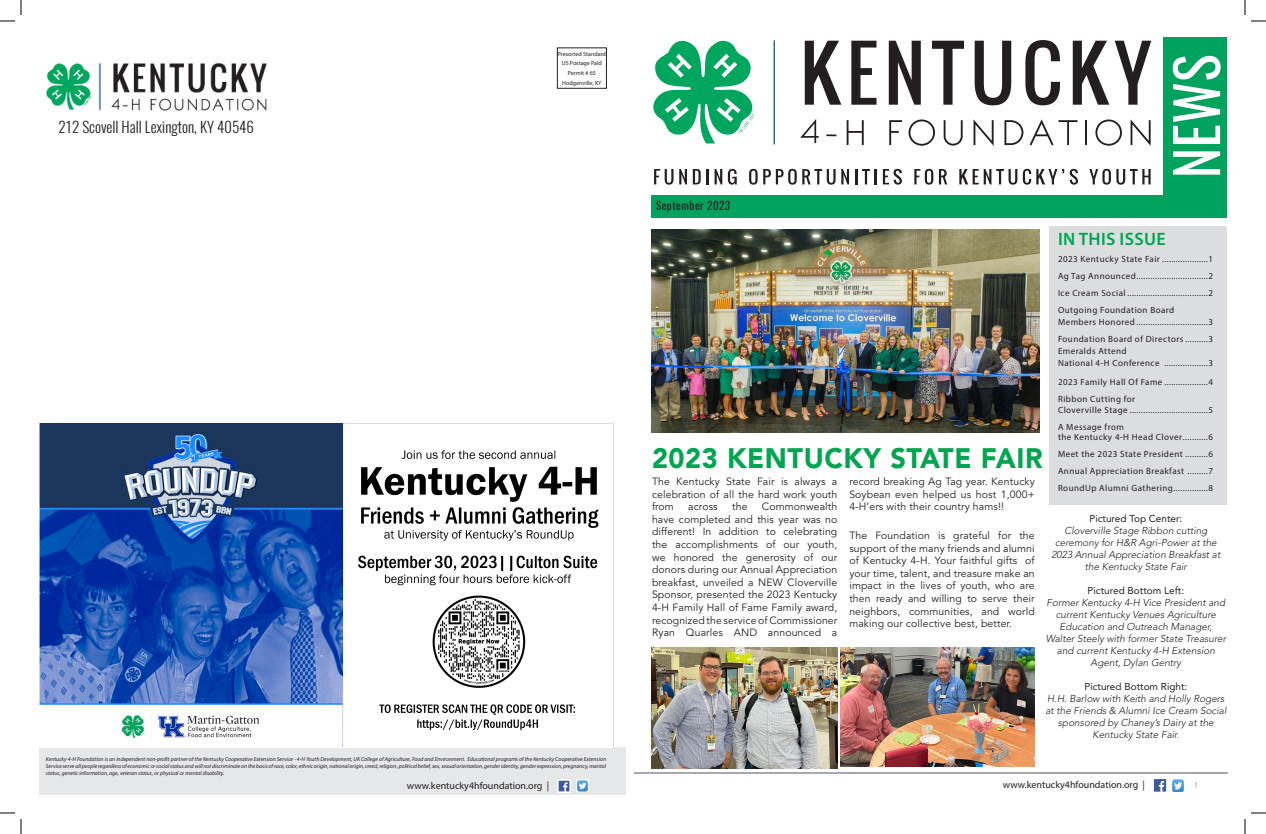
<style>
.page{position:relative;width:1266px;height:834px;background:#fff}
.page>*{position:absolute;margin:0;border:0;box-sizing:border-box;transform-origin:0 0}
.t1{font:58px "Oswald";color:#fff}
.t2{font:900 28px "Avenir LT Pro";letter-spacing:.02em;color:#00a54f}
.sidebar_sub_bold{font:600 18px "Myriad Pro";letter-spacing:.02em;color:#00a54f}
.body{font:300 15px "Oswald";color:#231f20}
.t3{font:11px "Oswald";letter-spacing:.05em;color:#231f20}
.donor_body{font:10.5px/12.6px "Avenir LT Pro";letter-spacing:.01em;color:#231f20;text-align:justify}
.t4{font:italic 300 10px/12px "Avenir LT Pro";color:#231f20;text-align:center}
.t5{font:10px "Myriad Pro";color:#231f20}
.t6{font:10px "Avenir LT Pro";color:#231f20}
.sidebar_sub_bold-2{font:9px/10px "Myriad Pro";letter-spacing:.05em;color:#231f20}
.t7{font:9px "Myriad Pro";color:#a8a9ad}
.sidebar_sub_bold-3{font:6px/10px "Myriad Pro";color:#231f20;text-align:center}
.t8{font:italic 5.7px/7px "Myriad Pro";color:#231f20;text-align:justify}
</style>
<div class="page">
<img style="left:652px;top:647px;width:185px;height:122px">
<div style="left:1049px;top:226px;width:178px;height:279px;background:#dcdddf"></div>
<div style="left:39px;top:748px;width:587px;height:47px;background:#e6e7e9"></div>
<svg style="left:558px;top:779px;width:13px;height:13px"></svg>
<svg style="left:577px;top:779px;width:12px;height:12px"></svg>
<div style="left:557px;top:48px;width:50px;height:41px;border:1px solid #231f20"></div>
<img style="left:46px;top:62px;width:221px;height:49px">
<hr style="left:634px;top:773px;width:594px;height:1px;background:#a8a9ad">
<svg style="left:1154px;top:779px;width:13px;height:12px"></svg>
<img style="left:1172px;top:780px;width:12px;height:11px">
<div style="left:651px;top:195px;width:576px;height:23px;background:#00a35d"></div>
<div style="left:1164px;top:38px;width:63px;height:157px;background:#00a35d"></div>
<svg style="left:805px;top:41px;width:36px;height:64px"></svg>
<svg style="left:851px;top:41px;width:26px;height:64px"></svg>
<svg style="left:889px;top:41px;width:32px;height:64px"></svg>
<svg style="left:932px;top:41px;width:32px;height:64px"></svg>
<svg style="left:975px;top:41px;width:36px;height:64px"></svg>
<svg style="left:1025px;top:40px;width:35px;height:65px"></svg>
<svg style="left:1073px;top:41px;width:36px;height:64px"></svg>
<svg style="left:1115px;top:41px;width:36px;height:64px"></svg>
<svg style="left:800px;top:119px;width:19px;height:24px"></svg>
<svg style="left:826px;top:134px;width:10px;height:2px"></svg>
<svg style="left:847px;top:120px;width:17px;height:25px"></svg>
<svg style="left:889px;top:120px;width:13px;height:25px"></svg>
<svg style="left:909px;top:120px;width:26px;height:26px"></svg>
<svg style="left:944px;top:120px;width:19px;height:26px"></svg>
<svg style="left:974px;top:120px;width:20px;height:26px"></svg>
<svg style="left:1004px;top:120px;width:19px;height:25px"></svg>
<svg style="left:1030px;top:119px;width:48px;height:26px"></svg>
<hr style="left:1085px;top:120px;width:2px;height:25px;background:#231f20">
<svg style="left:1095px;top:120px;width:27px;height:26px"></svg>
<svg style="left:1131px;top:120px;width:20px;height:26px"></svg>
<svg style="left:653px;top:40px;width:102px;height:104px"></svg>
<hr style="left:774px;top:40px;width:1px;height:104px;background:#2c69a0">
<svg style="left:654px;top:169px;width:33px;height:16px"></svg>
<svg style="left:693px;top:169px;width:8px;height:15px"></svg>
<hr style="left:706px;top:169px;width:3px;height:15px;background:#231f20">
<svg style="left:715px;top:169px;width:7px;height:15px"></svg>
<svg style="left:728px;top:169px;width:9px;height:16px"></svg>
<svg style="left:749px;top:169px;width:100px;height:16px"></svg>
<svg style="left:855px;top:169px;width:22px;height:15px"></svg>
<svg style="left:883px;top:169px;width:19px;height:16px"></svg>
<svg style="left:914px;top:169px;width:19px;height:16px"></svg>
<svg style="left:939px;top:169px;width:8px;height:15px"></svg>
<svg style="left:959px;top:169px;width:58px;height:16px"></svg>
<svg style="left:1023px;top:169px;width:41px;height:16px"></svg>
<svg style="left:1070px;top:169px;width:8px;height:16px"></svg>
<svg style="left:1089px;top:169px;width:62px;height:16px"></svg>
<img style="left:39px;top:423px;width:575px;height:324px">
<img style="left:652px;top:230px;width:387px;height:203px">
<img style="left:841px;top:647px;width:193px;height:119px">
<svg style="left:0;top:0;width:22px;height:22px"></svg>
<svg style="left:0;top:812px;width:22px;height:22px"></svg>
<svg style="left:1244px;top:0;width:22px;height:22px"></svg>
<svg style="left:1244px;top:812px;width:22px;height:22px"></svg>
<p class="body" style="left:58px;top:117px;width:197px">212 Scovell Hall Lexington, KY 40546</p>
<p class="sidebar_sub_bold-3" style="left:558px;top:49px;width:50px">Presorted Standard</p>
<p class="sidebar_sub_bold-3" style="left:562px;top:58px;width:42px">US Postage Paid<br>Permit # 65<br>Hodgenville, KY</p>
<p class="t8" style="left:46px;top:756px;width:562px">Kentucky 4-H Foundation is an independent non-profit partner of the Kentucky Cooperative Extension Service - 4-H Youth Development, UK College of Agriculture, Food and Environment. Educational programs of the Kentucky Cooperative Extension Service serve all people regardless of economic or social status and will not discriminate on the basis of race, color, ethnic origin, national origin, creed, religion, political belief, sex, sexual orientation, gender identity, gender expression, pregnancy, marital status, genetic information, age, veteran status, or physical or mental disability.</p>
<p class="t5" style="left:407px;top:779px;width:144px">www.kentucky4hfoundation.org |</p>
<p class="t3" style="left:656px;top:198px;width:76px">September 2023</p>
<p class="t1" style="left:1156px;top:178px;width:125px;rotate:-90deg">NEWS</p>
<p class="sidebar_sub_bold" style="left:1058px;top:228px;width:109px">IN THIS ISSUE</p>
<p class="sidebar_sub_bold-2" style="left:1058px;top:254px;width:157px">2023 Kentucky State Fair ....................1</p>
<p class="sidebar_sub_bold-2" style="left:1058px;top:271px;width:157px">Ag Tag Announced...............................2</p>
<p class="sidebar_sub_bold-2" style="left:1058px;top:288px;width:157px">Ice Cream Social ...................................2</p>
<p class="sidebar_sub_bold-2" style="left:1058px;top:305px;width:118px">Outgoing Foundation Board</p>
<p class="sidebar_sub_bold-2" style="left:1058px;top:317px;width:157px">Members Honored ...............................3</p>
<p class="sidebar_sub_bold-2" style="left:1058px;top:334px;width:157px">Foundation Board of Directors ..........3</p>
<p class="sidebar_sub_bold-2" style="left:1058px;top:346px;width:70px">Emeralds Attend</p>
<p class="sidebar_sub_bold-2" style="left:1058px;top:358px;width:157px">National 4-H Conference ...................3</p>
<p class="sidebar_sub_bold-2" style="left:1058px;top:377px;width:157px">2023 Family Hall Of Fame ...................4</p>
<p class="sidebar_sub_bold-2" style="left:1058px;top:394px;width:79px">Ribbon Cutting for</p>
<p class="sidebar_sub_bold-2" style="left:1058px;top:405px;width:157px">Cloverville Stage ..................................5</p>
<p class="sidebar_sub_bold-2" style="left:1058px;top:422px;width:157px">A Message from<br>the Kentucky 4-H Head Clover...........6</p>
<p class="sidebar_sub_bold-2" style="left:1058px;top:449px;width:157px">Meet the 2023 State President ..........6</p>
<p class="sidebar_sub_bold-2" style="left:1058px;top:466px;width:157px">Annual Appreciation Breakfast .........7</p>
<p class="sidebar_sub_bold-2" style="left:1058px;top:483px;width:157px">RoundUp Alumni Gathering...............8</p>
<p class="t2" style="left:652px;top:441px;width:392px">2023 KENTUCKY STATE FAIR</p>
<p class="donor_body" style="left:652px;top:475px;width:187px">The Kentucky State Fair is always a celebration of all the hard work youth from</p>
<p class="donor_body" style="left:849px;top:475px;width:187px">record breaking Ag Tag year. Kentucky Soybean even helped us host 1,000+ 4-H’ers with their country hams!!</p>
<p class="donor_body" style="left:849px;top:529px;width:187px">The Foundation is grateful for the support of the many friends and alumni of Kentucky 4-H. Your faithful gifts of your time, talent, and treasure make an impact in the lives of youth, who are then ready and willing to serve their neighbors, communities, and world making our collective best, better.</p>
<p class="donor_body" style="left:652px;top:500px;width:187px;text-indent:110px">Commonwealth have completed and this year was no different! In addition to celebrating the accomplishments of our youth, we honored the generosity of our donors during our Annual Appreciation breakfast, unveiled a NEW Cloverville Sponsor, presented the 2023 Kentucky 4-H Family Hall of Fame Family award, recognized the service of Commissioner Ryan Quarles AND announced a</p>
<p class="donor_body" style="left:688px;top:500px;width:31px">across</p>
<p class="donor_body" style="left:732px;top:500px;width:17px">the</p>
<p class="t6" style="left:1089px;top:513px;width:95px">Pictured Top Center:</p>
<p class="t4" style="left:1051px;top:525px;width:171px">Cloverville Stage Ribbon cutting ceremony for H&amp;R Agri-Power at the<br>2023 Annual Appreciation Breakfast at the Kentucky State Fair</p>
<p class="t6" style="left:1088px;top:585px;width:98px">Pictured Bottom Left:</p>
<p class="t4" style="left:1046px;top:597px;width:182px">Former Kentucky 4-H Vice President and current Kentucky Venues Agriculture Education and Outreach Manager, Walter Steely with former State Treasurer and current Kentucky 4-H Extension Agent, Dylan Gentry</p>
<p class="t6" style="left:1084px;top:681px;width:105px">Pictured Bottom Right:</p>
<p class="t4" style="left:1045px;top:693px;width:183px">H.H. Barlow with Keith and Holly Rogers at the Friends &amp; Alumni Ice Cream Social sponsored by Chaney’s Dairy at the Kentucky State Fair.</p>
<p class="t5" style="left:1003px;top:779px;width:144px">www.kentucky4hfoundation.org |</p>
<p class="t7" style="left:1194px;top:780px;width:6px">1</p>
</div>
